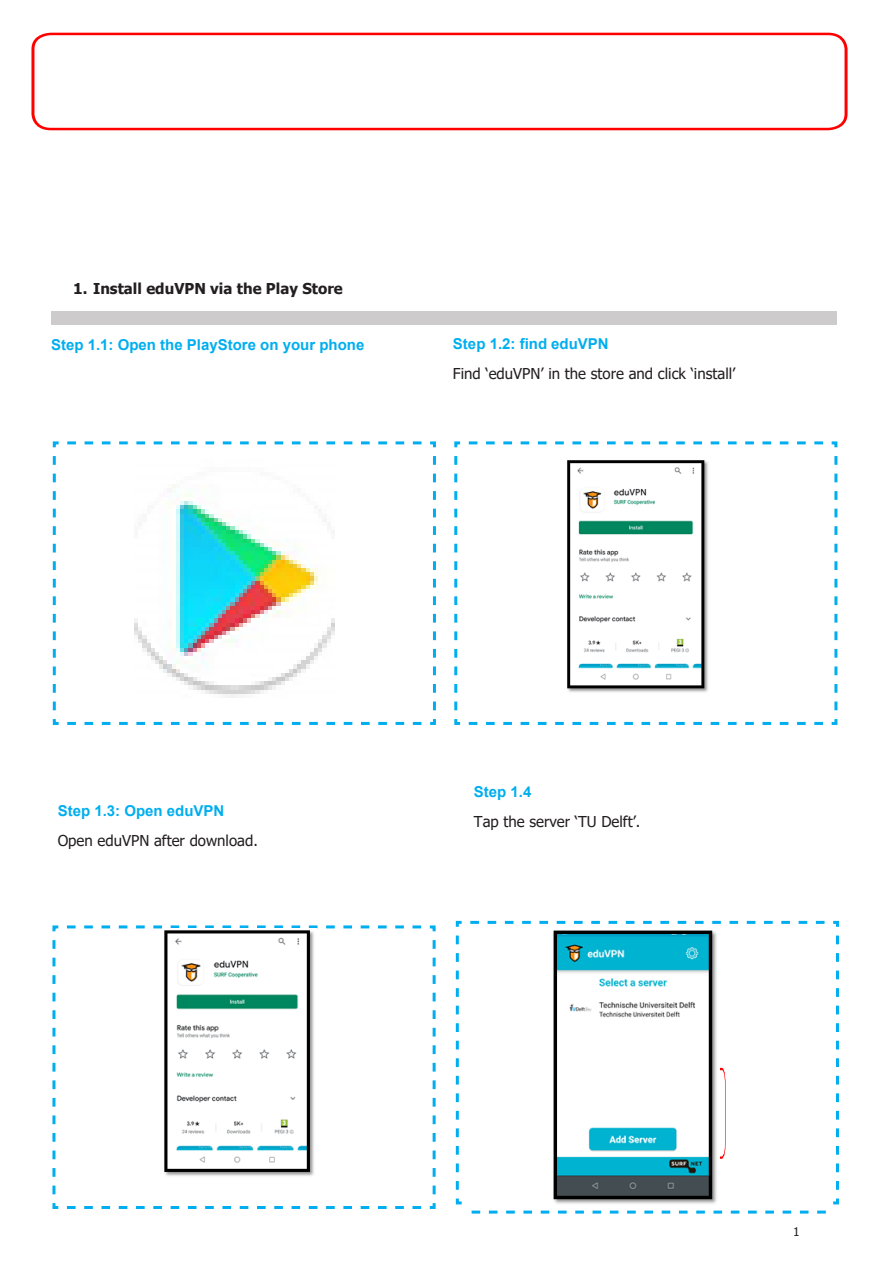
<style>
.page{position:relative;width:893px;height:1263px;background:#fff}
.page>*{position:absolute;margin:0;border:0;box-sizing:border-box;transform-origin:0 0}
.gewone_tekst{font:15px/30px "Tahoma";color:#231f20}
.gewone_tekst-2{font:700 15px "Arial";color:#00aeef}
.t1{font:700 15px "Tahoma";color:#231f20}
.t2{font:12px "Tahoma";color:#231f20}
.s1{font-style:inherit}
.s2{font-family:"Arial";font-weight:700;color:#00aeef}
</style>
<div class="page">
<svg style="left:31px;top:32px;width:817px;height:99px"></svg>
<div style="left:51px;top:311px;width:786px;height:14px;background:#cecbcc"></div>
<svg style="left:454px;top:441px;width:384px;height:284px"></svg>
<svg style="left:52px;top:441px;width:384px;height:284px"></svg>
<svg style="left:472px;top:1210px;width:354px;height:3px"></svg>
<svg style="left:455px;top:920px;width:384px;height:285px"></svg>
<svg style="left:52px;top:925px;width:384px;height:284px"></svg>
<svg style="left:720px;top:1067px;width:6px;height:93px"></svg>
<img style="left:134px;top:460px;width:200px;height:237px">
<img style="left:565px;top:459px;width:146px;height:236px">
<img style="left:162px;top:928px;width:155px;height:251px">
<img style="left:551px;top:928px;width:169px;height:277px">
<p class="t1" style="left:73px;top:278px;width:271px">1. Install eduVPN via the <span class="s1">Play Store</span></p>
<p class="gewone_tekst-2" style="left:51px;top:334px;width:315px">Step 1<span class="s1">.1</span>: Open the PlayStore on your phone</p>
<p class="gewone_tekst" style="left:453px;top:330px;width:284px"><span class="s2">Step</span> <span class="s2">1.</span><span class="s2">2: find eduVPN<br></span>Find ‘eduVPN’ in the store and click ‘install’</p>
<p class="gewone_tekst" style="left:58px;top:797px;width:202px"><span class="s2">Step</span> <span class="s2">1.3</span><span class="s2">:</span> <span class="s2">Open eduVPN<br></span>Open eduVPN after download.</p>
<p class="gewone_tekst" style="left:474px;top:778px;width:168px"><span class="s2">Step</span> <span class="s2">1.4<br></span>Tap the server ‘TU Delft’.</p>
<p class="t2" style="left:793px;top:1224px;width:8px">1</p>
</div>
